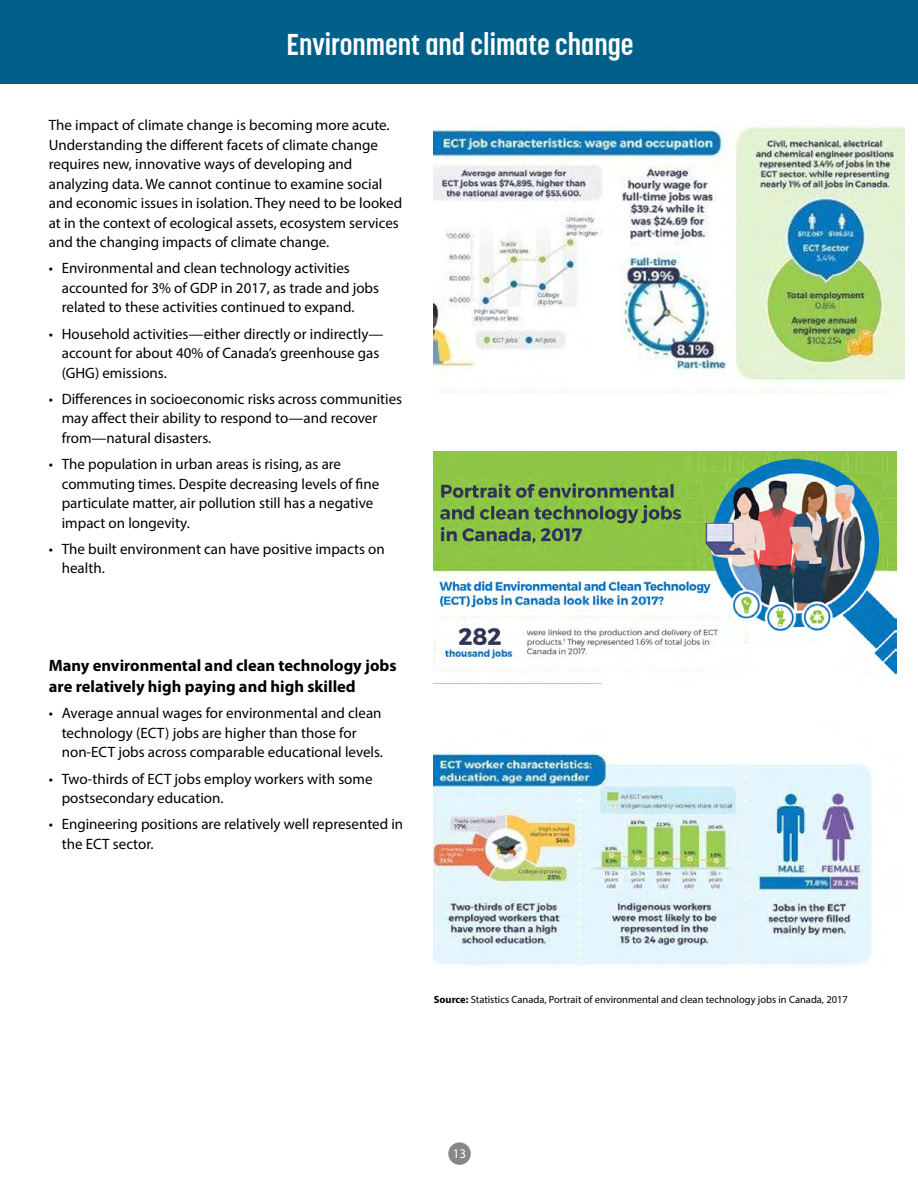
<style>
.page{position:relative;width:918px;height:1188px;background:#fff}
.page>*{position:absolute;margin:0;border:0;box-sizing:border-box;transform-origin:0 0}
.t1{font:700 30px "Korolev Condensed W04";color:#fff}
.t2{font:700 16.5px/21px "Myriad Pro";color:#000}
.t3{font:15px/19.5px "Myriad Pro";color:#000}
.t4{font:13.2px "Myriad Pro";color:#fff}
.t5{font:10.5px "Myriad Pro";color:#000}
.s1{font-weight:700}
</style>
<div class="page">
<div style="left:448px;top:1142px;width:23px;height:23px;background:#878787;border-radius:50%"></div>
<div style="left:0;top:0;width:918px;height:84px;background:#006089"></div>
<img style="left:434px;top:752px;width:438px;height:213px">
<img style="left:434px;top:451px;width:463px;height:233px">
<img style="left:434px;top:123px;width:470px;height:270px">
<h1 class="t1" style="left:287px;top:27px;width:349px">Environment and climate change</h1>
<p class="t3" style="left:49px;top:115px;width:355px">The impact of climate change is becoming more acute.<br>Understanding the different facets of climate change requires new, innovative ways of developing and analyzing data. We cannot continue to examine social and economic issues in isolation. They need to be looked at in the context of ecological assets, ecosystem services and the changing impacts of climate change.</p>
<p class="t3" style="left:62px;top:258px;width:319px;text-indent:-13px">• Environmental and clean technology activities accounted for 3% of GDP in 2017, as trade and jobs related to these activities continued to expand.</p>
<p class="t3" style="left:62px;top:324px;width:323px;text-indent:-13px">• Household activities—either directly or indirectly— account for about 40% of Canada’s greenhouse gas (GHG) emissions.</p>
<p class="t3" style="left:62px;top:389px;width:342px;text-indent:-13px">• Differences in socioeconomic risks across communities may affect their ability to respond to—and recover from—natural disasters.</p>
<p class="t3" style="left:62px;top:454px;width:319px;text-indent:-13px">• The population in urban areas is rising, as are commuting times. Despite decreasing levels of fine particulate matter, air pollution still has a negative impact on longevity.</p>
<p class="t3" style="left:62px;top:539px;width:324px;text-indent:-13px">• The built environment can have positive impacts on health.</p>
<p class="t2" style="left:49px;top:655px;width:349px">Many environmental and clean technology jobs are relatively high paying and high skilled</p>
<p class="t3" style="left:62px;top:703px;width:323px;text-indent:-13px">• Average annual wages for environmental and clean technology (ECT) jobs are higher than those for non-ECT jobs across comparable educational levels.</p>
<p class="t3" style="left:62px;top:769px;width:312px;text-indent:-13px">• Two-thirds of ECT jobs employ workers with some postsecondary education.</p>
<p class="t3" style="left:62px;top:814px;width:343px;text-indent:-13px">• Engineering positions are relatively well represented in the ECT sector.</p>
<p class="t5" style="left:434px;top:993px;width:416px"><span class="s1">Source:</span> Statistics Canada, Portrait of environmental and clean technology jobs in Canada, 2017</p>
<p class="t4" style="left:453px;top:1146px;width:15px">13</p>
</div>
